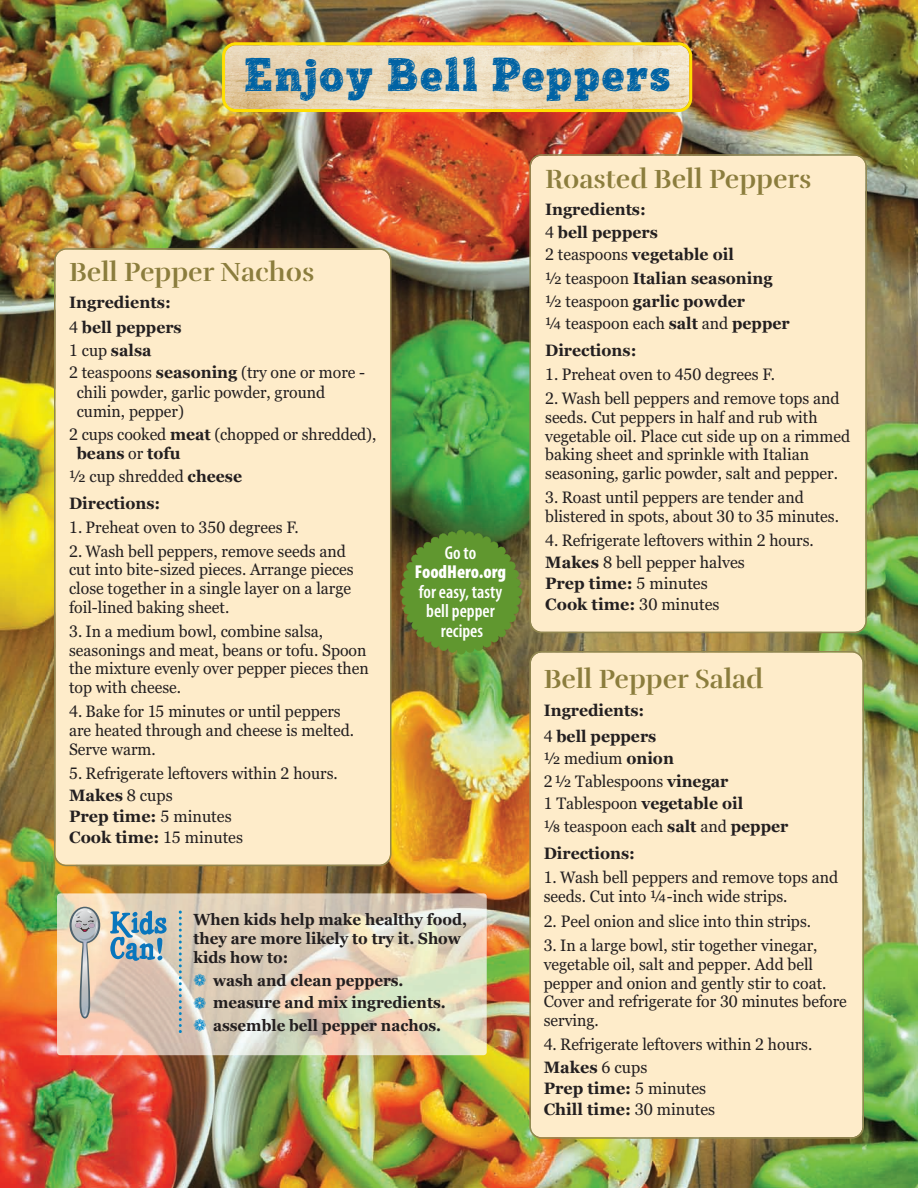
<style>
.page{position:relative;width:918px;height:1188px;background:#fff}
.page>*{position:absolute;margin:0;border:0;box-sizing:border-box;transform-origin:0 0}
.t1{font:45.3px "Posterizer KG Sketch";letter-spacing:.04em;color:#0063a4}
.t2{font:27px "Rufina Stencil Bold";color:#8b7d3d}
.t3{font:600 condensed 18.75px/19.5px "Myriad Pro";color:#fff;text-align:center}
.t4{font:900 condensed 18.75px "Myriad Pro";color:#fff}
.t5{font:16.5px/18.8px "Georgia Pro";color:#231f20;scale:.96 1}
.t6{font:700 16.5px/22.5px "Georgia";color:#231f20;scale:.96 1}
.t7{font:700 16.5px/21px "Georgia";color:#231f20}
.t8{font:700 16.2px/19px "Georgia";color:#231f20;scale:.94 1}
.s1{font-family:"Georgia Pro";font-weight:400}
.s2{font-family:"Georgia";font-weight:700}
.s3{color:#0085c7}
</style>
<div class="page">
<img style="left:0;top:0;width:918px;height:1188px">
<svg style="left:222px;top:42px;width:470px;height:70px"></svg>
<div style="left:529px;top:154px;width:338px;height:479px;background:#feecca"></div>
<div style="left:54px;top:248px;width:337px;height:618px;background:#feecca"></div>
<div style="left:529px;top:651px;width:335px;height:488px;background:#feecca"></div>
<svg style="left:400px;top:530px;width:122px;height:124px"></svg>
<img style="left:57px;top:893px;width:430px;height:162px">
<svg style="left:179px;top:911px;width:3px;height:122px"></svg>
<svg style="left:70px;top:907px;width:30px;height:36px"></svg>
<svg style="left:110px;top:911px;width:57px;height:50px"></svg>
<svg style="left:72px;top:908px;width:26px;height:110px"></svg>
<h1 class="t1" style="left:244px;top:58px;width:428px">Enjoy Bell Peppers</h1>
<h2 class="t2" style="left:69px;top:263px;width:247px">Bell Pepper Nachos</h2>
<p class="t7" style="left:69px;top:289px;width:114px;line-height:25.5px">Ingredients:<br><span class="s1">4</span> bell peppers</p>
<p class="t6" style="left:69px;top:339px;width:87px"><span class="s1">1 cup</span> salsa</p>
<p class="t5" style="left:77px;top:364px;width:302px;line-height:19.5px;text-indent:-8px">2 teaspoons <span class="s2">seasoning</span> (try one or more - chili powder, garlic powder, ground cumin, pepper)</p>
<p class="t5" style="left:69px;top:426px;width:322px">2 cups cooked <span class="s2">meat</span> (chopped or shredded),</p>
<p class="t6" style="left:77px;top:442px;width:110px">beans <span class="s1">or</span> tofu</p>
<p class="t5" style="left:69px;top:468px;width:182px">½ cup shredded <span class="s2">cheese</span></p>
<p class="t6" style="left:69px;top:492px;width:97px">Directions:</p>
<p class="t5" style="left:69px;top:519px;width:241px">1. Preheat oven to 350 degrees F.</p>
<p class="t5" style="left:69px;top:543px;width:298px">2. Wash bell peppers, remove seeds and cut into bite-sized pieces. Arrange pieces close together in a single layer on a large foil-lined baking sheet.</p>
<p class="t5" style="left:69px;top:623px;width:314px">3. In a medium bowl, combine salsa, seasonings and meat, beans or tofu. Spoon the mixture evenly over pepper pieces then top with cheese.</p>
<p class="t5" style="left:69px;top:703px;width:298px">4. Bake for 15 minutes or until peppers are heated through and cheese is melted.<br>Serve warm.</p>
<p class="t5" style="left:69px;top:765px;width:281px">5. Refrigerate leftovers within 2 hours.</p>
<p class="t7" style="left:69px;top:785px;width:176px">Makes <span class="s1">8 cups<br></span>Prep time: <span class="s1">5 minutes<br></span>Cook time: <span class="s1">15 minutes</span></p>
<p class="t3" style="left:445px;top:545px;width:33px">Go to</p>
<p class="t4" style="left:415px;top:566px;width:93px">FoodHero.org</p>
<p class="t3" style="left:419px;top:584px;width:85px">for easy, tasty bell pepper recipes</p>
<p class="t8" style="left:194px;top:910px;width:293px">When kids help make healthy food, they are more likely to try it. Show kids how to:</p>
<p class="t8" style="left:194px;top:969px;width:270px;line-height:22.5px"><span class="s3">❁</span> wash and clean peppers.<br><span class="s3">❁</span> measure and mix ingredients. <span class="s3">❁</span> assemble bell pepper nachos.</p>
<h2 class="t2" style="left:545px;top:170px;width:268px">Roasted Bell Peppers</h2>
<p class="t6" style="left:545px;top:198px;width:198px">Ingredients:<br><span class="s1">4</span> bell peppers<br><span class="s1">2 teaspoons</span> vegetable oil</p>
<p class="t6" style="left:545px;top:267px;width:238px"><span class="s1">½ teaspoon</span> Italian seasoning <span class="s1">½ teaspoon</span> garlic powder</p>
<p class="t5" style="left:545px;top:315px;width:256px">¼ teaspoon each <span class="s2">salt</span> and <span class="s2">pepper</span></p>
<p class="t6" style="left:545px;top:339px;width:97px">Directions:</p>
<p class="t5" style="left:545px;top:366px;width:241px">1. Preheat oven to 450 degrees F.</p>
<p class="t5" style="left:545px;top:390px;width:319px">2. Wash bell peppers and remove tops and seeds. Cut peppers in half and rub with vegetable oil. Place cut side up on a rimmed baking sheet and sprinkle with Italian seasoning, garlic powder, salt and pepper.</p>
<p class="t5" style="left:545px;top:489px;width:308px">3. Roast until peppers are tender and blistered in spots, about 30 to 35 minutes.</p>
<p class="t5" style="left:545px;top:530px;width:281px;line-height:22.5px">4. Refrigerate leftovers within 2 hours.<br><span class="s2">Makes</span> 8 bell pepper halves</p>
<p class="t7" style="left:545px;top:573px;width:176px">Prep time: <span class="s1">5 minutes<br></span>Cook time: <span class="s1">30 minutes</span></p>
<h2 class="t2" style="left:544px;top:670px;width:221px">Bell Pepper Salad</h2>
<p class="t6" style="left:544px;top:698px;width:119px;line-height:25.5px">Ingredients:<br><span class="s1">4</span> bell peppers</p>
<p class="t5" style="left:544px;top:749px;width:194px;line-height:22.5px">½ medium <span class="s2">onion<br></span>2 ½ Tablespoons <span class="s2">vinegar</span></p>
<p class="t6" style="left:544px;top:792px;width:209px"><span class="s1">1 Tablespoon</span> vegetable oil</p>
<p class="t5" style="left:544px;top:818px;width:256px">⅛ teaspoon each <span class="s2">salt</span> and <span class="s2">pepper</span></p>
<p class="t6" style="left:544px;top:842px;width:97px">Directions:</p>
<p class="t5" style="left:544px;top:869px;width:308px">1. Wash bell peppers and remove tops and seeds. Cut into ¼-inch wide strips.</p>
<p class="t5" style="left:544px;top:913px;width:280px">2. Peel onion and slice into thin strips.</p>
<p class="t5" style="left:544px;top:937px;width:317px">3. In a large bowl, stir together vinegar, vegetable oil, salt and pepper. Add bell pepper and onion and gently stir to coat.<br>Cover and refrigerate for 30 minutes before serving.</p>
<p class="t5" style="left:544px;top:1036px;width:281px">4. Refrigerate leftovers within 2 hours.</p>
<p class="t7" style="left:544px;top:1056px;width:173px">Makes <span class="s1">6 cups<br></span>Prep time: <span class="s1">5 minutes<br></span>Chill time: <span class="s1">30 minutes</span></p>
</div>
